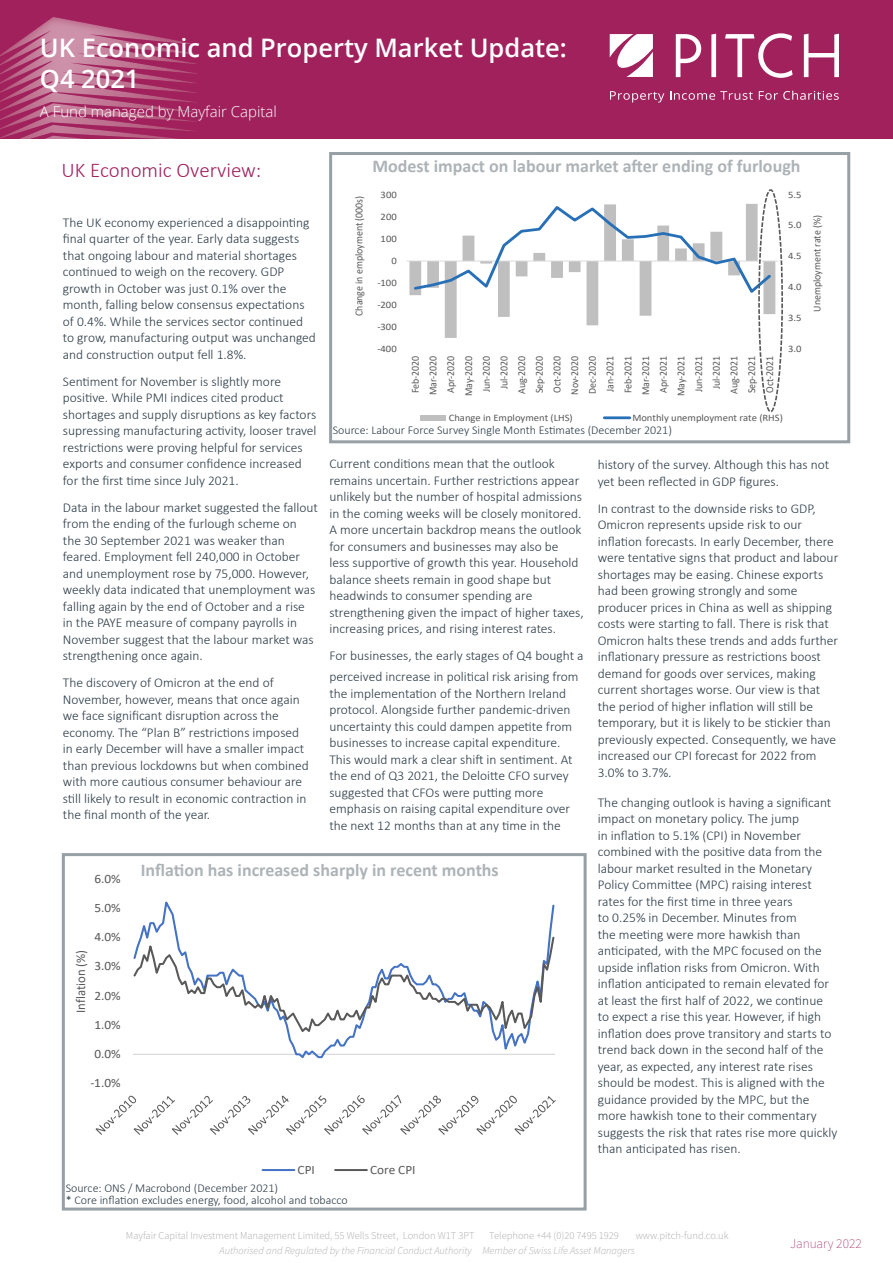
<style>
.page{position:relative;width:893px;height:1263px;background:#fff}
.page>*{position:absolute;margin:0;border:0;box-sizing:border-box;transform-origin:0 0}
.t1{font:600 25.5px/30.6px "Open Sans";color:#fff}
.t2{font:300 21px "Calibri";color:#a1215d}
.t3{font:700 18px "Calibri";color:#adb3b6}
.t4{font:300 15px "Open Sans";color:#fff}
.t5{font:300 13.5px/16.5px "Calibri";color:#2c3b46}
.t6{font:13.5px "Source Sans Variable";color:#a1215d}
.t7{font:13.35px "Calibri";letter-spacing:-.005em;color:#595959;scale:.96 1}
.t8{font:12.75px "Calibri";letter-spacing:-.005em;color:#595959;scale:1.04 1}
.t9{font:300 12px/12px "Calibri";color:#2c3b46}
.t10{font:10.65px/17.7px "Calibri";color:#595959;text-align:right;scale:.93 1}
.t11{font:10.5px "Source Sans Variable";color:#afabac}
.t12{font:italic 10.5px "Source Sans Variable";color:#afabac}
.t13{font:9.9px "Calibri";letter-spacing:-.005em;color:#595959;scale:1.07 1}
</style>
<div class="page">
<div style="left:0;top:0;width:893px;height:138px;background:#a1215d"></div>
<svg style="left:610px;top:91px;width:54px;height:12px"></svg>
<svg style="left:670px;top:91px;width:83px;height:9px"></svg>
<svg style="left:759px;top:91px;width:80px;height:9px"></svg>
<svg style="left:676px;top:34px;width:25px;height:43px"></svg>
<svg style="left:711px;top:34px;width:5px;height:43px"></svg>
<svg style="left:725px;top:33px;width:68px;height:45px"></svg>
<svg style="left:804px;top:34px;width:35px;height:43px"></svg>
<svg style="left:610px;top:34px;width:43px;height:43px"></svg>
<div style="left:0;top:17px;width:198px;height:121px;background:#fff;opacity:.41"></div>
<svg style="left:133px;top:901px;width:422px;height:158px"></svg>
<svg style="left:133px;top:935px;width:422px;height:104px"></svg>
<svg style="left:96px;top:1095px;width:460px;height:40px"></svg>
<hr style="left:263px;top:1169px;width:31px;height:2px;background:#4472c4">
<hr style="left:335px;top:1169px;width:32px;height:2px;background:#595959">
<div style="left:62px;top:853px;width:525px;height:357px;border:3px solid #97a0a4"></div>
<svg style="left:409px;top:260px;width:366px;height:78px"></svg>
<hr style="left:406px;top:261px;width:372px;height:1px;background:#d9d9d9">
<svg style="left:412px;top:204px;width:362px;height:92px"></svg>
<div style="left:421px;top:415px;width:25px;height:5px;background:#bfbfbf"></div>
<hr style="left:604px;top:416px;width:26px;height:3px;background:#2770b7">
<div style="left:758px;top:189px;width:25px;height:223px;border:2px dashed #595959;border-radius:50%"></div>
<div style="left:329px;top:152px;width:521px;height:291px;border:3px solid #97a0a4"></div>
<h1 class="t1" style="left:40px;top:32px;width:528px">UK Economic and Property Market Update:<br>Q4 2021</h1>
<p class="t4" style="left:40px;top:101px;width:238px">A Fund managed by Mayfair Capital</p>
<h2 class="t2" style="left:61px;top:157px;width:202px">UK Economic Overview:</h2>
<h3 class="t3" style="left:372px;top:153px;width:430px">Modest impact on labour market after ending of furlough</h3>
<p class="t13" style="left:381px;top:187px;width:17px">300</p>
<p class="t13" style="left:788px;top:187px;width:14px">5.5</p>
<p class="t10" style="left:350px;top:316px;width:131px;rotate:-90deg">Change in employment (000s)</p>
<p class="t13" style="left:381px;top:209px;width:17px">200</p>
<p class="t10" style="left:808px;top:312px;width:105px;rotate:-90deg">Unemployment rate (%)</p>
<p class="t5" style="left:63px;top:214px;width:254px">The UK economy experienced a disappointing final quarter of the year. Early data suggests that ongoing labour and material shortages continued to weigh on the recovery. GDP growth in October was just 0.1% over the month, falling below consensus expectations of 0.4%. While the services sector continued to grow, manufacturing output was unchanged and construction output fell 1.8%.</p>
<p class="t5" style="left:63px;top:373px;width:255px">Sentiment for November is slightly more positive. While PMI indices cited product shortages and supply disruptions as key factors supressing manufacturing activity, looser travel restrictions were proving helpful for services exports and consumer confidence increased for the first time since July 2021.</p>
<p class="t5" style="left:63px;top:499px;width:257px">Data in the labour market suggested the fallout from the ending of the furlough scheme on the 30 September 2021 was weaker than feared. Employment fell 240,000 in October and unemployment rose by 75,000. However, weekly data indicated that unemployment was falling again by the end of October and a rise in the PAYE measure of company payrolls in November suggest that the labour market was strengthening once again.</p>
<p class="t5" style="left:63px;top:674px;width:247px">The discovery of Omicron at the end of November, however, means that once again we face significant disruption across the economy. The “Plan B” restrictions imposed in early December will have a smaller impact than previous lockdowns but when combined with more cautious consumer behaviour are still likely to result in economic contraction in the final month of the year.</p>
<p class="t13" style="left:788px;top:218px;width:14px">5.0</p>
<p class="t13" style="left:381px;top:232px;width:17px">100</p>
<p class="t13" style="left:788px;top:249px;width:14px">4.5</p>
<p class="t13" style="left:391px;top:254px;width:7px">0</p>
<p class="t13" style="left:377px;top:276px;width:20px">-100</p>
<p class="t13" style="left:788px;top:280px;width:14px">4.0</p>
<p class="t13" style="left:377px;top:298px;width:20px">-200</p>
<p class="t13" style="left:788px;top:311px;width:14px">3.5</p>
<p class="t13" style="left:377px;top:320px;width:20px">-300</p>
<p class="t13" style="left:377px;top:342px;width:20px">-400</p>
<p class="t13" style="left:788px;top:342px;width:14px">3.0</p>
<p class="t10" style="left:406px;top:396px;width:45px;rotate:-90deg">Feb-2020<br>Mar-2020<br>Apr-2020<br>May-2020<br>Jun-2020<br>Jul-2020<br>Aug-2020<br>Sep-2020<br>Oct-2020<br>Nov-2020<br>Dec-2020<br>Jan-2021<br>Feb-2021<br>Mar-2021<br>Apr-2021<br>May-2021<br>Jun-2021<br>Jul-2021<br>Aug-2021<br>Sep-2021<br>Oct-2021</p>
<p class="t13" style="left:449px;top:410px;width:117px">Change in Employment (LHS)</p>
<p class="t13" style="left:632px;top:410px;width:142px">Monthly unemployment rate (RHS)</p>
<p class="t9" style="left:333px;top:424px;width:341px">Source: Labour Force Survey Single Month Estimates (December 2021)</p>
<p class="t5" style="left:329px;top:455px;width:256px">Current conditions mean that the outlook remains uncertain. Further restrictions appear unlikely but the number of hospital admissions in the coming weeks will be closely monitored.<br>A more uncertain backdrop means the outlook for consumers and businesses may also be<br>less supportive of growth this year. Household balance sheets remain in good shape but headwinds to consumer spending are strengthening given the impact of higher taxes, increasing prices, and rising interest rates.</p>
<p class="t5" style="left:329px;top:645px;width:256px;line-height:21px">For businesses, the early stages of Q4 bought a perceived increase in political risk arising from</p>
<p class="t5" style="left:329px;top:685px;width:245px">the implementation of the Northern Ireland protocol. Alongside further pandemic-driven uncertainty this could dampen appetite from businesses to increase capital expenditure.<br>This would mark a clear shift in sentiment. At the end of Q3 2021, the Deloitte CFO survey suggested that CFOs were putting more emphasis on raising capital expenditure over the next 12 months than at any time in the</p>
<p class="t5" style="left:598px;top:456px;width:233px">history of the survey. Although this has not yet been reflected in GDP figures.</p>
<p class="t5" style="left:598px;top:500px;width:242px">In contrast to the downside risks to GDP, Omicron represents upside risk to our inflation forecasts. In early December, there were tentative signs that product and labour shortages may be easing. Chinese exports had been growing strongly and some producer prices in China as well as shipping costs were starting to fall. There is risk that Omicron halts these trends and adds further inflationary pressure as restrictions boost demand for goods over services, making current shortages worse. Our view is that the period of higher inflation will still be temporary, but it is likely to be stickier than previously expected. Consequently, we have increased our CPI forecast for 2022 from 3.0% to 3.7%.</p>
<p class="t5" style="left:598px;top:794px;width:241px">The changing outlook is having a significant impact on monetary policy. The jump<br>in inflation to 5.1% (CPI) in November combined with the positive data from the labour market resulted in the Monetary Policy Committee (MPC) raising interest rates for the first time in three years<br>to 0.25% in December. Minutes from<br>the meeting were more hawkish than anticipated, with the MPC focused on the upside inflation risks from Omicron. With inflation anticipated to remain elevated for at least the first half of 2022, we continue to expect a rise this year. However, if high inflation does prove transitory and starts to trend back down in the second half of the year, as expected, any interest rate rises should be modest. This is aligned with the guidance provided by the MPC, but the more hawkish tone to their commentary suggests the risk that rates rise more quickly than anticipated has risen.</p>
<h3 class="t3" style="left:141px;top:857px;width:360px">Inflation has increased sharply in recent months</h3>
<p class="t8" style="left:94px;top:870px;width:27px">6.0%</p>
<p class="t8" style="left:94px;top:899px;width:27px">5.0%</p>
<p class="t8" style="left:94px;top:928px;width:27px">4.0%</p>
<p class="t7" style="left:71px;top:1013px;width:67px;rotate:-90deg">Inflation (%)</p>
<p class="t8" style="left:94px;top:957px;width:27px">3.0%</p>
<p class="t8" style="left:94px;top:986px;width:27px">2.0%</p>
<p class="t8" style="left:94px;top:1016px;width:27px">1.0%</p>
<p class="t8" style="left:94px;top:1045px;width:27px">0.0%</p>
<p class="t8" style="left:90px;top:1074px;width:31px">-1.0%</p>
<p class="t8" style="left:298px;top:1160px;width:18px">CPI</p>
<p class="t8" style="left:370px;top:1160px;width:45px">Core CPI</p>
<p class="t9" style="left:66px;top:1182px;width:284px">Source: ONS / Macrobond (December 2021)<br>* Core inflation excludes energy, food, alcohol and tobacco</p>
<p class="t11" style="left:126px;top:1229px;width:350px">Mayfair Capital Investment Management Limited, 55 Wells Street, London W1T 3PT</p>
<p class="t11" style="left:489px;top:1229px;width:131px">Telephone +44 (0)20 7495 1929</p>
<p class="t11" style="left:636px;top:1229px;width:94px">www.pitch-fund.co.uk</p>
<p class="t12" style="left:220px;top:1244px;width:417px">Authorised and Regulated by the Financial Conduct Authority Member of Swiss Life Asset Managers</p>
<p class="t6" style="left:790px;top:1235px;width:73px">January 2022</p>
</div>
